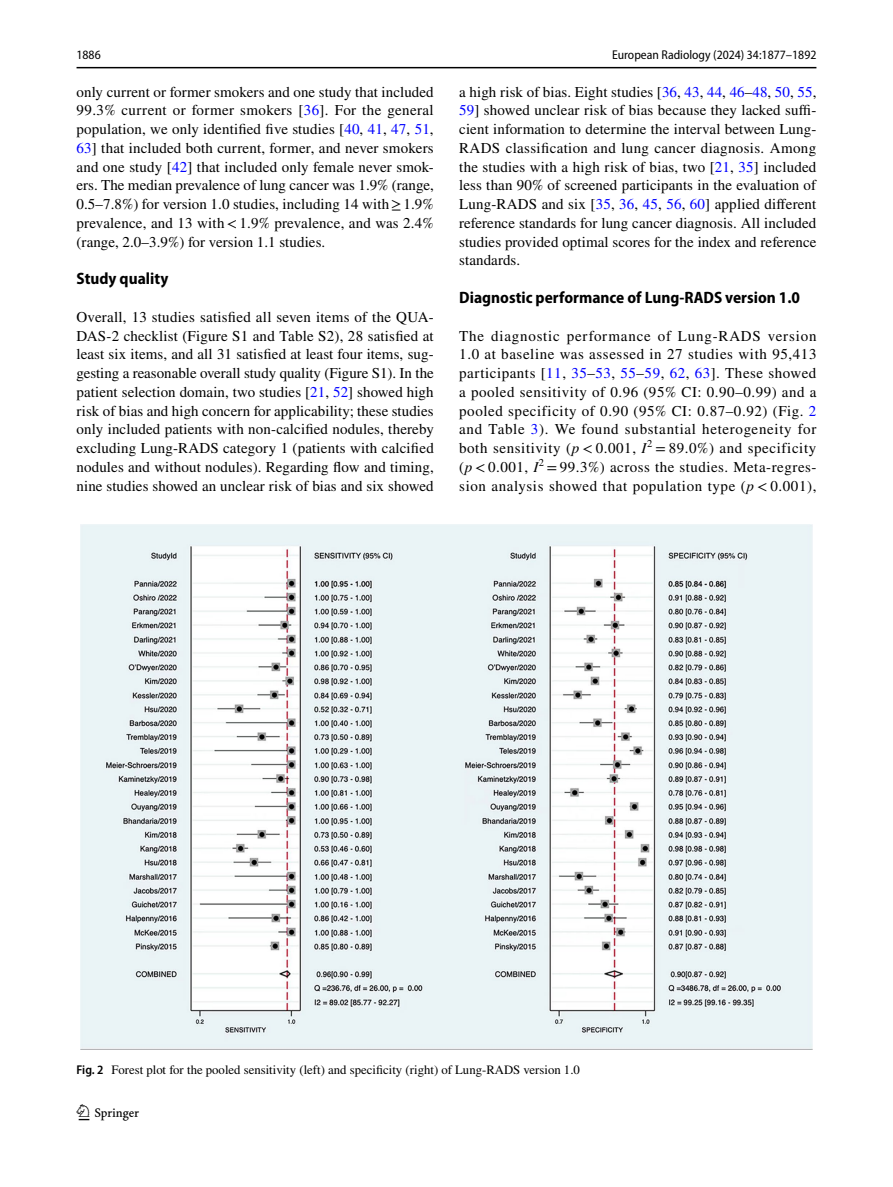
<style>
.page{position:relative;width:893px;height:1187px;background:#fff}
.page>*{position:absolute;margin:0;border:0;box-sizing:border-box;transform-origin:0 0}
.t1{font:22.5px "Springnew Regular 2";color:#000}
.t2{font:700 semi-condensed 16.5px "Myriad Pro";color:#000}
.t3{font:15px/18.8px "STIX";letter-spacing:.005em;color:#000;text-align:justify}
.t4{font:12.75px "STIX";color:#000}
.t5{font:semi-condensed 12.75px "Myriad Pro";color:#000}
.s1{color:#00f}
.s2{font-style:italic}
.s3{font-family:"Myriad Pro";font-weight:600;font-stretch:semi-condensed}
</style>
<div class="page">
<hr style="left:77px;top:67px;width:739px;height:1px;background:#000">
<img style="left:81px;top:525px;width:731px;height:524px">
<p class="t5" style="left:77px;top:48px;width:26px">1886</p>
<p class="t5" style="left:612px;top:48px;width:206px">European Radiology (2024) 34:1877–1892</p>
<p class="t3" style="left:77px;top:83px;width:359px">only current or former smokers and one study that included 99.3% current or former smokers [<span class="s1">36</span>]. For the general population, we only identified five studies [<span class="s1">40</span>, <span class="s1">41</span>, <span class="s1">47</span>, <span class="s1">51</span>, <span class="s1">63</span>] that included both current, former, and never smokers and one study [<span class="s1">42</span>] that included only female never smok&shy;ers. The median prevalence of lung cancer was 1.9% (range, 0.5–7.8%) for version 1.0 studies, including 14 with≥1.9% prevalence, and 13 with&lt;1.9% prevalence, and was 2.4% (range, 2.0–3.9%) for version 1.1 studies.</p>
<p class="t2" style="left:77px;top:269px;width:93px">Study quality</p>
<p class="t3" style="left:77px;top:308px;width:359px">Overall, 13 studies satisfied all seven items of the QUA-DAS-2 checklist (Figure S1 and Table S2), 28 satisfied at least six items, and all 31 satisfied at least four items, sug&shy;gesting a reasonable overall study quality (Figure S1). In the patient selection domain, two studies [<span class="s1">21</span>, <span class="s1">52</span>] showed high risk of bias and high concern for applicability; these studies only included patients with non-calcified nodules, thereby excluding Lung-RADS category 1 (patients with calcified nodules and without nodules). Regarding flow and timing, nine studies showed an unclear risk of bias and six showed</p>
<p class="t3" style="left:459px;top:83px;width:359px">a high risk of bias. Eight studies [<span class="s1">36</span>, <span class="s1">43</span>, <span class="s1">44</span>, <span class="s1">46</span>–<span class="s1">48</span>, <span class="s1">50</span>, <span class="s1">55</span>, <span class="s1">59</span>] showed unclear risk of bias because they lacked suffi&shy;cient information to determine the interval between Lung-RADS classification and lung cancer diagnosis. Among the studies with a high risk of bias, two [<span class="s1">21</span>, <span class="s1">35</span>] included less than 90% of screened participants in the evaluation of Lung-RADS and six [<span class="s1">35</span>, <span class="s1">36</span>, <span class="s1">45</span>, <span class="s1">56</span>, <span class="s1">60</span>] applied different reference standards for lung cancer diagnosis. All included studies provided optimal scores for the index and reference standards.</p>
<p class="t2" style="left:459px;top:288px;width:342px">Diagnostic performance of Lung‑RADS version 1.0</p>
<p class="t3" style="left:459px;top:327px;width:359px">The diagnostic performance of Lung-RADS version 1.0 at baseline was assessed in 27 studies with 95,413 participants [<span class="s1">11</span>, <span class="s1">35</span>–<span class="s1">53</span>, <span class="s1">55</span>–<span class="s1">59</span>, <span class="s1">62</span>, <span class="s1">63</span>]. These showed a pooled sensitivity of 0.96 (95% CI: 0.90–0.99) and a pooled specificity of 0.90 (95% CI: 0.87–0.92) (Fig. <span class="s1">2 </span>and Table <span class="s1">3</span>). We found substantial heterogeneity for both sensitivity (<span class="s2">p</span> &lt; 0.001, <span class="s2">I</span><sup>2</sup> = 89.0%) and specificity (<span class="s2">p</span> &lt; 0.001, <span class="s2">I</span><sup>2</sup> = 99.3%) across the studies. Meta-regres&shy;sion analysis showed that population type (<span class="s2">p</span> &lt; 0.001),</p>
<p class="t4" style="left:77px;top:1060px;width:505px"><span class="s3">Fig. 2</span> Forest plot for the pooled sensitivity (left) and specificity (right) of Lung-RADS version 1.0</p>
<h1 class="t1" style="left:79px;top:1104px;width:62px">1 3</h1>
</div>
